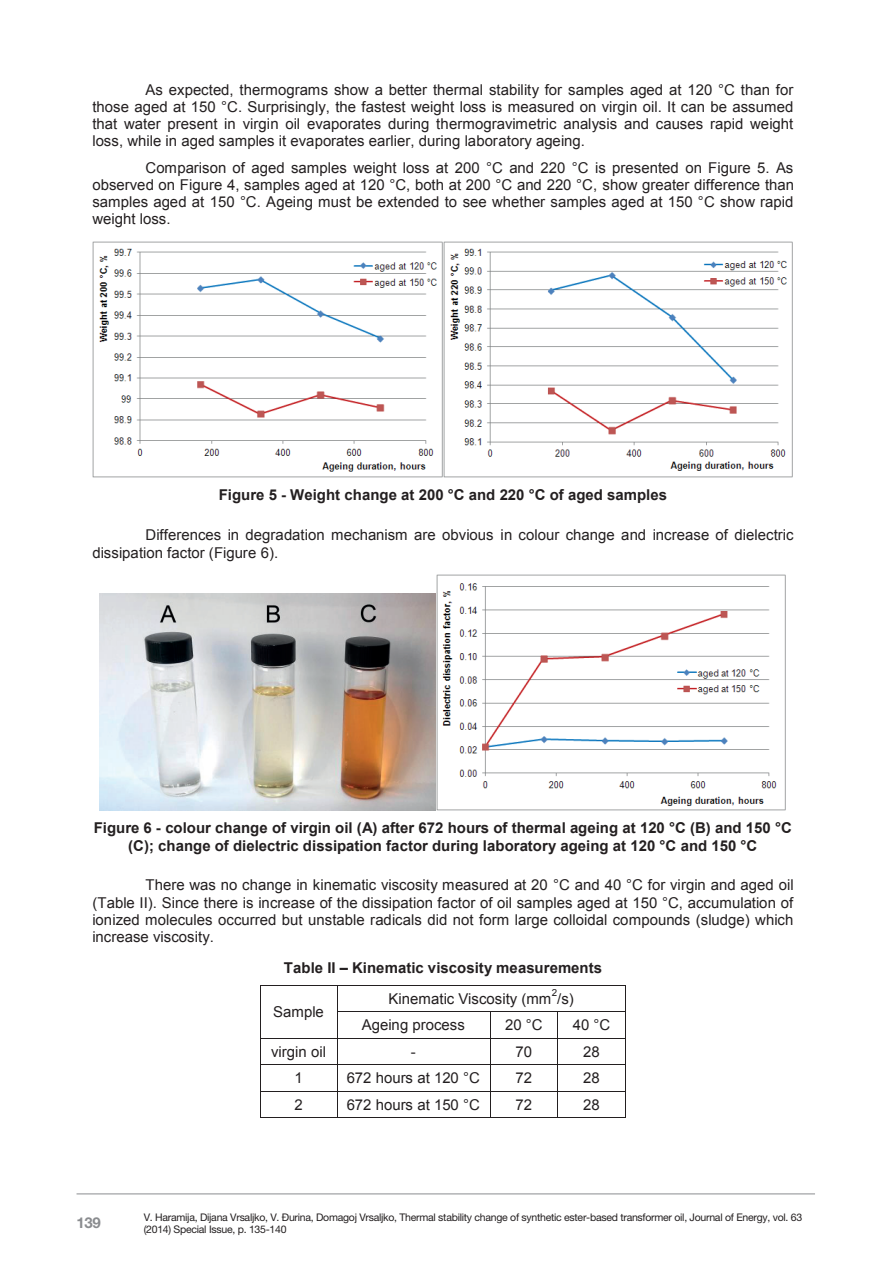
<style>
.page{position:relative;width:893px;height:1263px;background:#fff}
.page>*{position:absolute;margin:0;border:0;box-sizing:border-box;transform-origin:0 0}
.t1{font:15px/17.2px "Arial";color:#231f20;text-align:justify}
.t2{font:15px/17.2px "Arial";color:#231f20;text-align:justify}
.t3{font:700 15px/17.2px "Arial";color:#231f20;text-align:center}
.t4{font:700 15px "Arial";color:#231f20}
.t5{font:700 15px "MH Helvetica";color:#8a8c8f}
.t6{font:10.5px/12px "MH Helvetica";letter-spacing:-.025em;color:#231f20}
.t7{font:9.75px "Arial";color:#231f20}
.s1{font-style:inherit}
</style>
<div class="page">
<hr style="left:77px;top:1193px;width:738px;height:1px;background:#8a8c8f">
<img style="left:93px;top:241px;width:700px;height:237px">
<img style="left:100px;top:594px;width:336px;height:216px">
<img style="left:436px;top:574px;width:350px;height:236px">
<hr style="left:261px;top:985px;width:76px;height:1px;background:#231f20">
<hr style="left:337px;top:985px;width:289px;height:1px;background:#231f20">
<hr style="left:337px;top:1012px;width:153px;height:1px;background:#231f20">
<hr style="left:490px;top:1012px;width:68px;height:1px;background:#231f20">
<hr style="left:558px;top:1012px;width:68px;height:1px;background:#231f20">
<hr style="left:261px;top:1038px;width:76px;height:1px;background:#231f20">
<hr style="left:337px;top:1038px;width:153px;height:1px;background:#231f20">
<hr style="left:490px;top:1038px;width:68px;height:1px;background:#231f20">
<hr style="left:558px;top:1038px;width:68px;height:1px;background:#231f20">
<hr style="left:261px;top:1065px;width:76px;height:1px;background:#231f20">
<hr style="left:337px;top:1065px;width:153px;height:1px;background:#231f20">
<hr style="left:490px;top:1065px;width:68px;height:1px;background:#231f20">
<hr style="left:558px;top:1065px;width:68px;height:1px;background:#231f20">
<hr style="left:261px;top:1091px;width:76px;height:1px;background:#231f20">
<hr style="left:337px;top:1091px;width:153px;height:1px;background:#231f20">
<hr style="left:490px;top:1091px;width:68px;height:1px;background:#231f20">
<hr style="left:558px;top:1091px;width:68px;height:1px;background:#231f20">
<hr style="left:261px;top:1117px;width:76px;height:1px;background:#231f20">
<svg style="left:337px;top:986px;width:1px;height:131px"></svg>
<hr style="left:337px;top:1117px;width:153px;height:1px;background:#231f20">
<svg style="left:490px;top:1013px;width:1px;height:104px"></svg>
<hr style="left:490px;top:1117px;width:68px;height:1px;background:#231f20">
<hr style="left:558px;top:1117px;width:68px;height:1px;background:#231f20">
<p class="t1" style="left:92px;top:81px;width:703px;text-indent:53px"><span class="s1">As expected, thermograms show a better thermal stability for samples aged at 120 °C than for </span>those aged at <span class="s1">150 °C. Surprisingly, the fastest weight loss is measured on virgin oil. It can be assumed </span>that water present in virgin oil evaporates during thermogravimetric analysis and causes rapid weight loss, while in aged samples it evaporates earlier, during laboratory ageing.</p>
<p class="t2" style="left:92px;top:159px;width:703px;text-indent:53px">Comparison of aged samples weight loss at 200 °C and 220 °C is presented on Figure 5. As <span class="s1">observed on</span> Figure 4, samples aged at 120 °C, both at 200 °C and 220 °C, <span class="s1">show greater difference than samples aged at 15</span>0 °C<span class="s1">. Ageing must be extended to</span> see whether samples aged at 150 °C show rapid <span class="s1">weight loss.</span></p>
<p class="t3" style="left:219px;top:487px;width:450px"><span class="s1">Figure 5 -</span> Weight change at 200 °C and 220 °C of aged samples</p>
<p class="t1" style="left:92px;top:527px;width:703px;text-indent:53px">Differences in degradation mechanism are obvious in colour change and increase of dielectric dissipation factor (Figure 6).</p>
<p class="t3" style="left:94px;top:820px;width:700px"><span class="s1">Figure 6 -</span> colour change of virgin oil (A) after 672 hours of thermal ageing at 120 °C (B) and 150 °C (C); change of dielectric dissipation factor during laboratory ageing at 120 °C and 150 °C</p>
<p class="t1" style="left:92px;top:877px;width:703px;text-indent:53px">There was no change in kinematic viscosity measured at 20 <span class="s1">°C</span> and <span class="s1">40 °C for virgin and aged oil </span>(Table II). Since there is <span class="s1">increase of the dissipation factor of oil samples aged at 150 °C, accumulation of </span>ionized molecules occurred but unstable radicals did not form large colloidal compounds (sludge) which increase viscosity.</p>
<p class="t4" style="left:284px;top:958px;width:320px">Table II <span class="s1">–</span> Kinematic viscosity measurements</p>
<p class="t1" style="left:273px;top:1003px;width:52px">Sample</p>
<p class="t7" style="left:552px;top:986px;width:7px">2</p>
<p class="t1" style="left:389px;top:990px;width:187px">Kinematic Viscosity (mm /s)</p>
<p class="t1" style="left:362px;top:1016px;width:105px">Ageing process</p>
<p class="t2" style="left:505px;top:1016px;width:39px">20 °C</p>
<p class="t2" style="left:573px;top:1016px;width:39px">40 °C</p>
<p class="t5" style="left:77px;top:1213px;width:26px">139</p>
<p class="t1" style="left:271px;top:1043px;width:56px">virgin oil</p>
<p class="t1" style="left:411px;top:1043px;width:6px">-</p>
<p class="t1" style="left:516px;top:1043px;width:18px">70</p>
<p class="t1" style="left:583px;top:1043px;width:18px">28</p>
<p class="t1" style="left:295px;top:1069px;width:10px">1</p>
<p class="t2" style="left:347px;top:1069px;width:135px">672 hours at 120 °C</p>
<p class="t1" style="left:516px;top:1069px;width:18px">72</p>
<p class="t1" style="left:583px;top:1069px;width:18px">28</p>
<p class="t1" style="left:295px;top:1096px;width:10px">2</p>
<p class="t2" style="left:347px;top:1096px;width:135px">672 hours at 150 °C</p>
<p class="t1" style="left:516px;top:1096px;width:18px">72</p>
<p class="t1" style="left:583px;top:1096px;width:18px">28</p>
<p class="t6" style="left:144px;top:1211px;width:660px">V. Haramija, Dijana Vrsaljko, V. Đurina, Domagoj Vrsaljko, Thermal stability change of synthetic ester-based transformer oil, Journal of Energy, vol. 63 (2014) Special Issue, p. 135-140</p>
</div>
